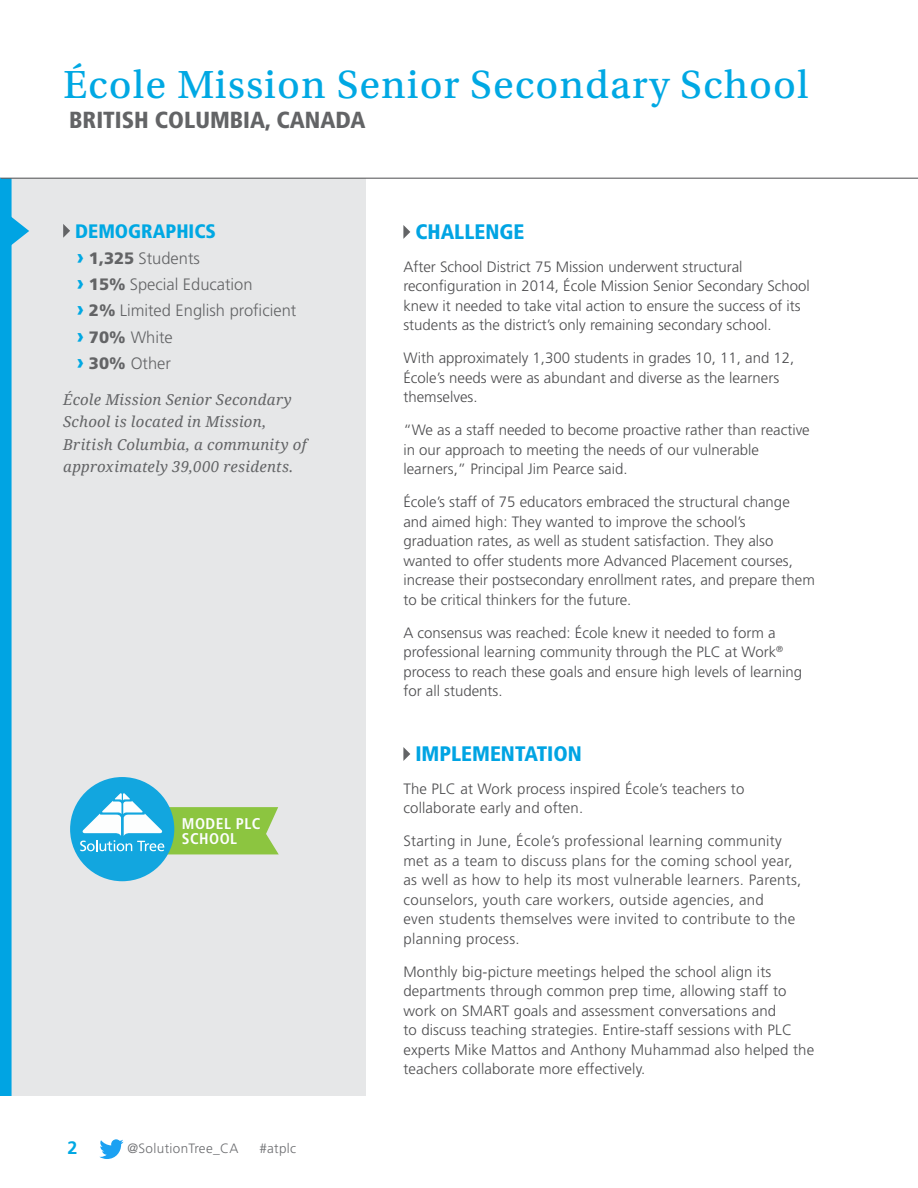
<style>
.page{position:relative;width:918px;height:1188px;background:#fff}
.page>*{position:absolute;margin:0;border:0;box-sizing:border-box;transform-origin:0 0}
.t1{font:41.55px "Utopia Std Capt";letter-spacing:.025em;color:#00a8e3}
.t2{font:900 condensed 23.25px "Frutiger LT Std";color:#636466}
.t3{font:900 condensed 21px "Frutiger LT Std";color:#00a4e3}
.t4{font:900 condensed 19.5px "Frutiger LT Std";color:#00a8e3}
.t5{font:700 18px "Frutiger LT Std";color:#00a8e3}
.t6{font:300 16.5px/26.2px "Frutiger LT Std";color:#636466}
.t7{font:700 condensed 15.6px/15.6px "Frutiger LT Std";letter-spacing:.03em;color:#fdfefe}
.t8{font:300 15px/19.5px "Frutiger LT Std";color:#4d4d4f}
.t9{font:300 15px/19.5px "Frutiger LT Std";letter-spacing:.02em;color:#4d4d4f}
.t10{font:italic 15px/22.5px "Droid Serif";letter-spacing:.02em;color:#636466}
.t11{font:300 13.5px "Frutiger LT Std";letter-spacing:.025em;color:#6d6e71}
.s1{font-weight:900;font-size:21px;color:#00a8e3}
.s2{font-weight:900}
</style>
<div class="page">
<svg style="left:99px;top:1139px;width:25px;height:20px"></svg>
<svg style="left:403px;top:225px;width:7px;height:14px"></svg>
<svg style="left:403px;top:747px;width:7px;height:14px"></svg>
<div style="left:0;top:178px;width:365px;height:917px;background:#e6e7e8"></div>
<svg style="left:12px;top:217px;width:17px;height:28px"></svg>
<div style="left:0;top:178px;width:12px;height:918px;background:#00a4e3"></div>
<hr style="left:0;top:178px;width:918px;height:1px;background:#4d4d4f">
<svg style="left:63px;top:224px;width:7px;height:14px"></svg>
<hr style="left:0;top:178px;width:1px;height:917px;background:#00a4e3">
<div style="left:70px;top:777px;width:104px;height:104px;background:#12a6df;border-radius:50%"></div>
<svg style="left:80px;top:793px;width:199px;height:61px"></svg>
<h1 class="t1" style="left:63px;top:62px;width:747px">École Mission Senior Secondary School</h1>
<h2 class="t2" style="left:69px;top:106px;width:298px">BRITISH COLUMBIA, CANADA</h2>
<h3 class="t4" style="left:75px;top:219px;width:142px">DEMOGRAPHICS</h3>
<p class="t6" style="left:77px;top:245px;width:221px"><span class="s1">›</span> <span class="s2">1,325</span> Students<br><span class="s1">›</span> <span class="s2">15%</span> Special Education<br><span class="s1">›</span> <span class="s2">2%</span> Limited English proficient <span class="s1">›</span> <span class="s2">70%</span> White<br><span class="s1">›</span> <span class="s2">30%</span> Other</p>
<p class="t10" style="left:63px;top:388px;width:245px">École Mission Senior Secondary<br>School is located in Mission,<br>British Columbia, a community of approximately 39,000 residents.</p>
<p class="t7" style="left:182px;top:815px;width:80px">MODEL PLC<br>SCHOOL</p>
<p class="t5" style="left:68px;top:1137px;width:12px">2</p>
<p class="t11" style="left:127px;top:1141px;width:113px">@SolutionTree_CA</p>
<p class="t11" style="left:259px;top:1141px;width:38px">#atplc</p>
<h3 class="t3" style="left:415px;top:219px;width:110px">CHALLENGE</h3>
<p class="t8" style="left:403px;top:257px;width:408px">After School District 75 Mission underwent structural reconfiguration in 2014, École Mission Senior Secondary School knew it needed to take vital action to ensure the success of its students as the district’s only remaining secondary school.</p>
<p class="t8" style="left:403px;top:348px;width:393px">With approximately 1,300 students in grades 10, 11, and 12,<br>École’s needs were as abundant and diverse as the learners themselves.</p>
<p class="t8" style="left:403px;top:420px;width:408px">“We as a staff needed to become proactive rather than reactive in our approach to meeting the needs of our vulnerable learners,” Principal Jim Pearce said.</p>
<p class="t8" style="left:403px;top:492px;width:413px">École’s staff of 75 educators embraced the structural change and aimed high: They wanted to improve the school’s graduation rates, as well as student satisfaction. They also wanted to offer students more Advanced Placement courses, increase their postsecondary enrollment rates, and prepare them to be critical thinkers for the future.</p>
<p class="t8" style="left:403px;top:623px;width:400px">A consensus was reached: École knew it needed to form a professional learning community through the PLC at Work<sup>® </sup>process to reach these goals and ensure high levels of learning for all students.</p>
<h3 class="t3" style="left:415px;top:741px;width:168px">IMPLEMENTATION</h3>
<p class="t8" style="left:403px;top:779px;width:343px">The PLC at Work process inspired École’s teachers to collaborate early and often.</p>
<p class="t9" style="left:403px;top:831px;width:400px">Starting in June, École’s professional learning community met as a team to discuss plans for the coming school year, as well as how to help its most vulnerable learners. Parents, counselors, youth care workers, outside agencies, and<br>even students themselves were invited to contribute to the planning process.</p>
<p class="t8" style="left:403px;top:962px;width:412px">Monthly big-picture meetings helped the school align its departments through common prep time, allowing staff to work on SMART goals and assessment conversations and<br>to discuss teaching strategies. Entire-staff sessions with PLC experts Mike Mattos and Anthony Muhammad also helped the teachers collaborate more effectively.</p>
</div>
